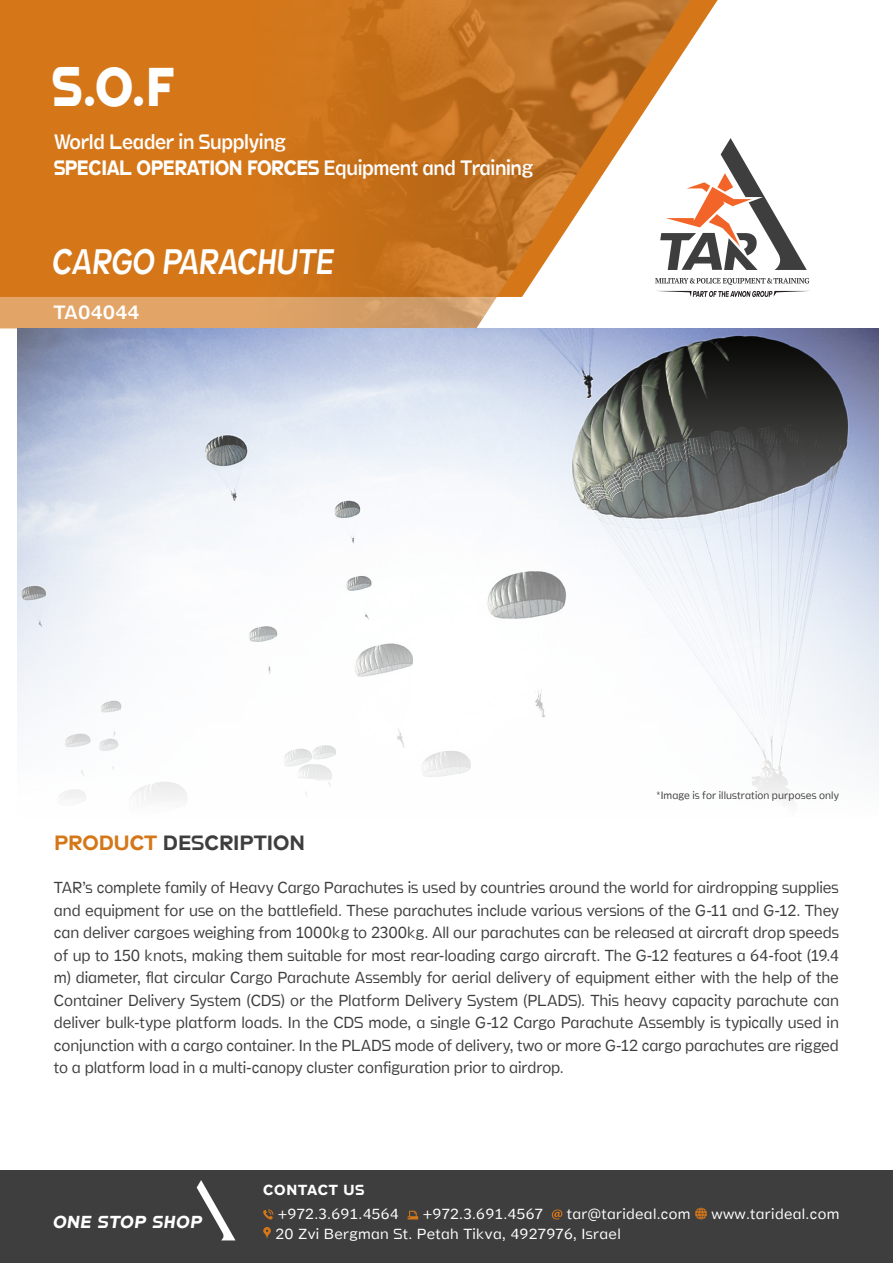
<style>
.page{position:relative;width:893px;height:1263px;background:#fff}
.page>*{position:absolute;margin:0;border:0;box-sizing:border-box;transform-origin:0 0}
.t1{font:800 55.5px "Stamen";color:#fff;scale:.9 1}
.t2{font:italic 300 36px "Stamen";color:#fff;scale:.8 1}
.t3{font:300 21.15px/25.5px "Stamen";letter-spacing:-.02em;color:#fff;scale:.89 1}
.t4{font:21px "Stamen";color:#3e3e3f}
.t5{font:300 19.5px "Stamen";color:#fff}
.t6{font:italic 700 17.7px "Stamen";letter-spacing:.05em;color:#fff}
.t7{font:200 16.2px/22.5px "Stamen";letter-spacing:-.01em;color:#3e3e3f;text-align:justify;scale:.94 1}
.t8{font:200 14.85px/19.5px "Stamen";letter-spacing:.02em;color:#fff}
.t9{font:700 14.85px "Stamen";letter-spacing:.05em;color:#fff}
.t10{font:200 10.8px "Stamen";letter-spacing:.01em;color:#3e3e3f;scale:.94 1}
.s1{font-weight:700}
.s2{color:#d57719}
</style>
<div class="page">
<div style="left:0;top:1170px;width:893px;height:93px;background:#3e3e3f"></div>
<svg style="left:263px;top:1209px;width:10px;height:10px"></svg>
<svg style="left:408px;top:1211px;width:10px;height:8px"></svg>
<svg style="left:552px;top:1209px;width:10px;height:10px"></svg>
<svg style="left:695px;top:1208px;width:12px;height:11px"></svg>
<svg style="left:263px;top:1227px;width:8px;height:12px"></svg>
<svg style="left:197px;top:1180px;width:38px;height:60px"></svg>
<svg style="left:0;top:0;width:698px;height:328px;background:#d67c22"></svg>
<img style="left:247px;top:0;width:446px;height:328px">
<svg style="left:655px;top:278px;width:154px;height:7px"></svg>
<svg style="left:660px;top:138px;width:147px;height:132px"></svg>
<svg style="left:655px;top:291px;width:153px;height:6px"></svg>
<img style="left:17px;top:328px;width:861px;height:473px">
<h1 class="t1" style="left:53px;top:43px;width:137px">O.S F.</h1>
<h3 class="t3" style="left:54px;top:129px;width:540px">World Leader in Supplying<br><span class="s1">SPECIAL OPERATION FORCES</span> Equipment and Training</h3>
<h2 class="t2" style="left:53px;top:233px;width:353px">CARGO PARACHUTE</h2>
<p class="t5" style="left:54px;top:297px;width:87px">TA04044</p>
<p class="t4" style="left:54px;top:827px;width:253px"><span class="s2">PRODUCT</span> DESCRIPTION</p>
<p class="t10" style="left:656px;top:788px;width:196px">*Image is for illustration purposes only</p>
<p class="t7" style="left:54px;top:876px;width:837px">TAR s’ complete family of Heavy Cargo Parachutes is used by countries around the world for airdropping supplies and equipment for use on the battlefield. These parachutes include various versions of the G-11 and G-12. They can deliver cargoes weighing from 1000kg to 2300kg. All our parachutes can be released at aircraft drop speeds of up to 150 knots, making them suitable for most rear-loading cargo aircraft. The G-12 features a 64-foot )19.4 m) diameter, flat circular Cargo Parachute Assembly for aerial delivery of equipment either with the help of the Container Delivery System (CDS) or the Platform Delivery System (PLADS .) This heavy capacity parachute can deliver bulk-type platform loads In. the CDS mode a, single G-12 Cargo Parachute Assembly is typically used in conjunction with a cargo container In. the PLADS mode of delivery, two or more G-12 cargo parachutes are rigged to a platform load in a multi-canopy cluster configuration prior to airdrop.</p>
<p class="t6" style="left:53px;top:1210px;width:150px">ONE STOP SHOP</p>
<p class="t9" style="left:263px;top:1178px;width:102px">CONTACT US</p>
<p class="t8" style="left:567px;top:1205px;width:125px">tar@tarideal.com</p>
<p class="t8" style="left:275px;top:1205px;width:347px">+972.3.691.4564<br>20 Zvi Bergman St. Petah Tikva, 4927976, Israel</p>
<p class="t8" style="left:423px;top:1205px;width:122px">+972.3.691.4567</p>
<p class="t8" style="left:711px;top:1205px;width:129px">www.tarideal.com</p>
</div>
